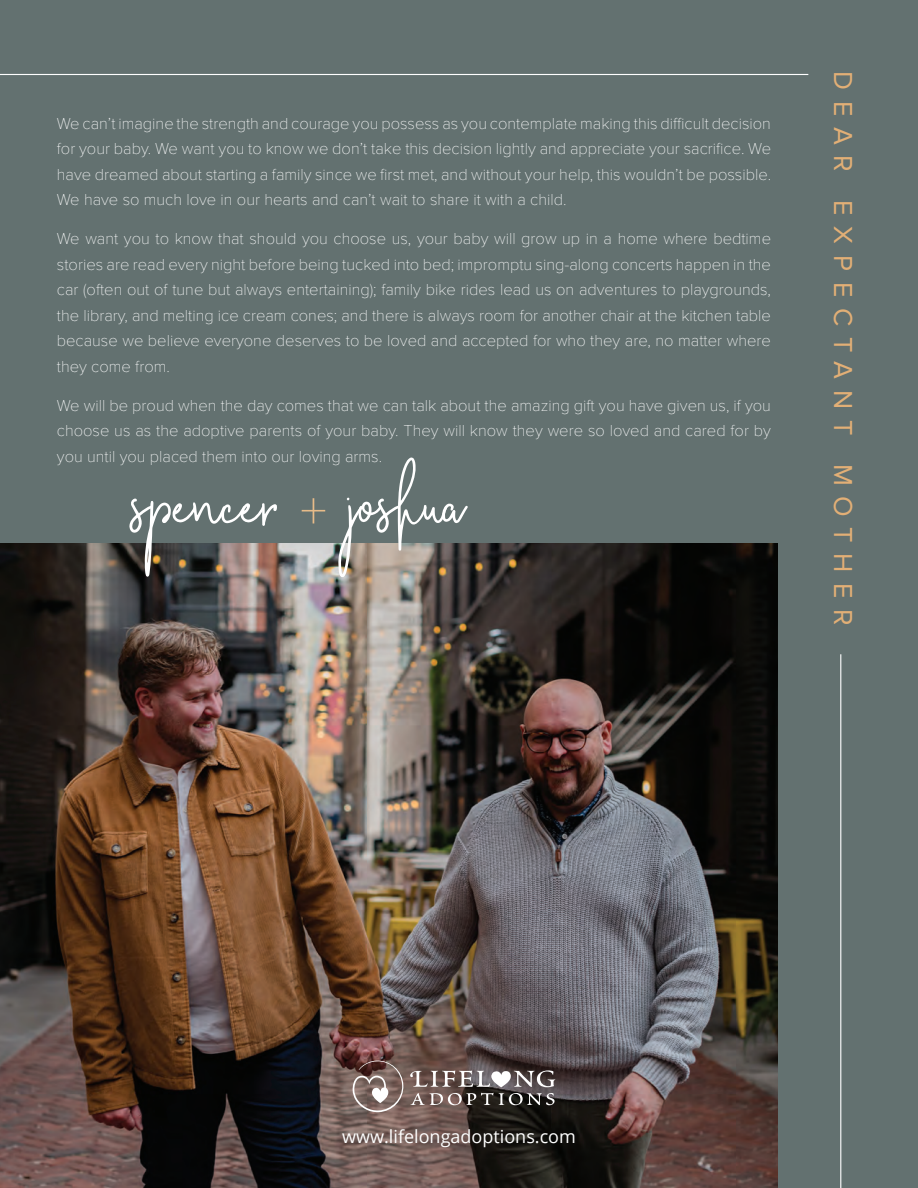
<style>
.page{position:relative;width:918px;height:1188px;background:#637170}
.page>*{position:absolute;margin:0;border:0;box-sizing:border-box;transform-origin:0 0}
.t1{font:91.05px "Rosefield";color:#fff}
.t2{font:27px "Proxima Nova";letter-spacing:.4em;color:#e2af76}
.t3{font:18px "Open Sans";color:#fff}
.t4{font:100 16.5px/25.5px "Proxima Nova T";color:#fff;text-align:justify}
.s1{font-family:"Proxima Nova T";font-weight:100;font-size:54px;color:#e7bb89}
</style>
<div class="page">
<hr style="left:840px;top:654px;width:1px;height:534px;background:#fff">
<hr style="left:0;top:74px;width:808px;height:1px;background:#fff">
<img style="left:0;top:543px;width:778px;height:645px">
<svg style="left:410px;top:1093px;width:145px;height:12px;background:#6c6360"></svg>
<svg style="left:353px;top:1061px;width:51px;height:51px;background:#8a7671"></svg>
<svg style="left:410px;top:1070px;width:145px;height:17px;background:#8e8483"></svg>
<p class="t4" style="left:57px;top:111px;width:716px">We can’t imagine the strength and courage you possess as you contemplate making this difficult decision for your baby. We want you to know we don’t take this decision lightly and appreciate your sacrifice. We have dreamed about starting a family since we first met, and without your help, this wouldn’t be possible.<br>We have so much love in our hearts and can’t wait to share it with a child.</p>
<p class="t4" style="left:57px;top:227px;width:716px">We want you to know that should you choose us, your baby will grow up in a home where bedtime stories are read every night before being tucked into bed; impromptu sing-along concerts happen in the car (often out of tune but always entertaining); family bike rides lead us on adventures to playgrounds, the library, and melting ice cream cones; and there is always room for another chair at the kitchen table because we believe everyone deserves to be loved and accepted for who they are, no matter where they come from.</p>
<p class="t4" style="left:57px;top:393px;width:716px">We will be proud when the day comes that we can talk about the amazing gift you have given us, if you choose us as the adoptive parents of your baby. They will know they were so loved and cared for by you until you placed them into our loving arms.</p>
<h1 class="t1" style="left:133px;top:444px;width:335px">spencer <span class="s1">+</span> joshua</h1>
<h2 class="t2" style="left:859px;top:71px;width:556px;rotate:90deg">DEAR EXPECTANT MOTHER</h2>
<p class="t3" style="left:342px;top:1124px;width:235px">www.lifelongadoptions.com</p>
</div>
